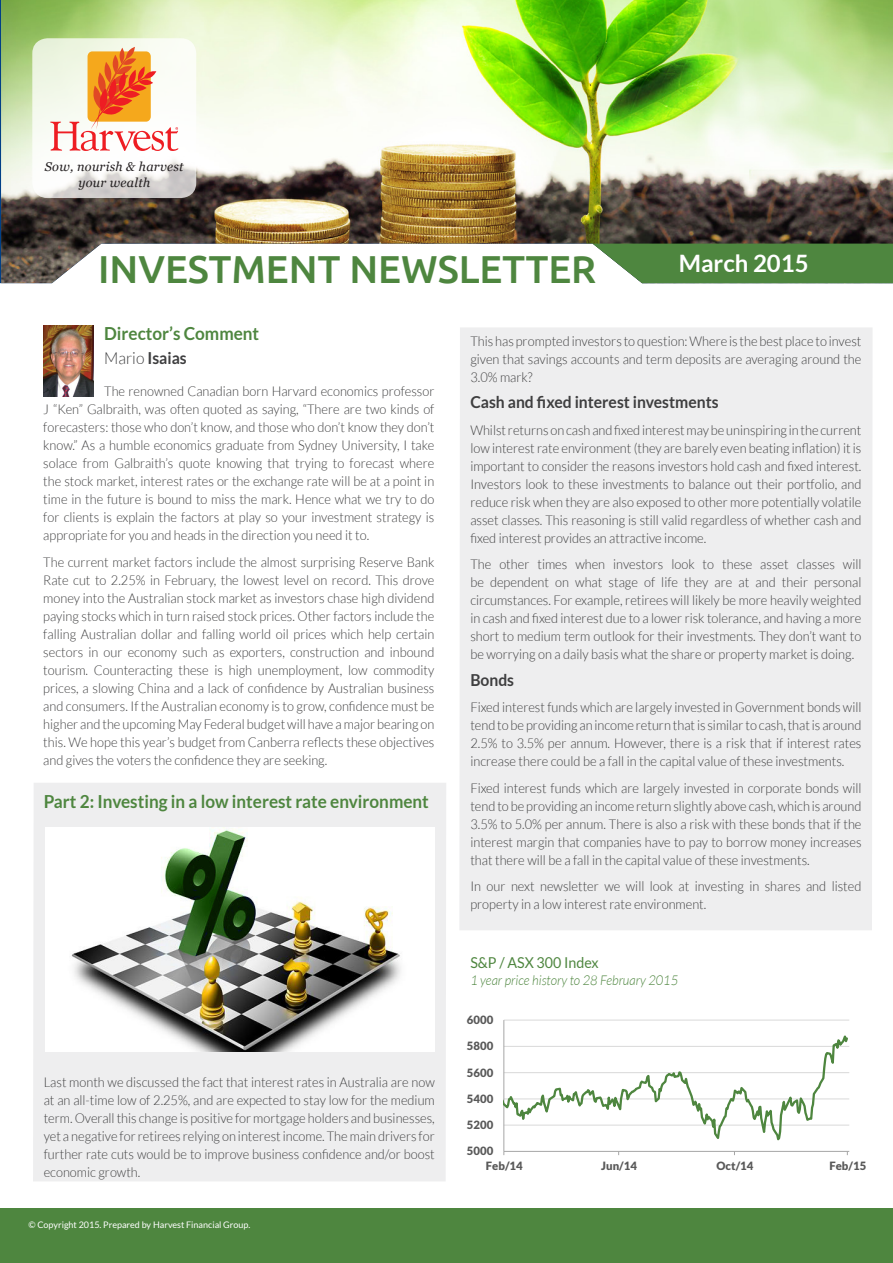
<style>
.page{position:relative;width:893px;height:1263px;background:#fff}
.page>*{position:absolute;margin:0;border:0;box-sizing:border-box;transform-origin:0 0}
.t1{font:500 39px "Ubuntu";color:#4e863f}
.t2{font:700 24px "Lato";color:#fff}
.t3{font:700 18px "Lato";color:#4e863f;scale:.95 1}
.t4{font:700 16.5px "Lato";color:#3e3e3f;scale:.95 1}
.t5{font:15px "Lato";color:#4e863f;scale:.95 1}
.t6{font:300 13.5px/18px "Lato";color:#3e3e3f;text-align:justify;scale:.95 1}
.t7{font:italic 300 13.5px "Lato";color:#4e863f;scale:.95 1}
.t8{font:italic 12.75px "Georgia";letter-spacing:.02em;color:#231f20}
.t9{font:900 11.4px "Lato";color:#595959}
.t10{font:9px "Lato";color:#fff}
.s1{font-weight:300}
</style>
<div class="page">
<div style="left:33px;top:783px;width:413px;height:398px;background:#eeeeef"></div>
<img style="left:1px;top:0;width:892px;height:283px">
<svg style="left:593px;top:244px;width:300px;height:39px;background:#5c8f4e"></svg>
<svg style="left:32px;top:38px;width:164px;height:160px;fill:#f9fbf5"></svg>
<svg style="left:50px;top:47px;width:128px;height:104px"></svg>
<div style="left:0;top:1209px;width:893px;height:54px;background:#4e863f"></div>
<div style="left:459px;top:328px;width:413px;height:602px;background:#eeeeef"></div>
<hr style="left:504px;top:1020px;width:345px;height:1px;background:#d9d9d9">
<hr style="left:503px;top:1020px;width:1px;height:131px;background:#a6a6a6">
<svg style="left:503px;top:1029px;width:347px;height:126px"></svg>
<img style="left:46px;top:827px;width:388px;height:224px">
<img style="left:43px;top:326px;width:51px;height:70px">
<p class="t8" style="left:45px;top:159px;width:140px">Sow, nourish &amp; harvest</p>
<p class="t8" style="left:78px;top:174px;width:73px">your wealth</p>
<p class="t1" style="left:98px;top:245px;width:500px">INVESTMENT NEWSLETTER</p>
<p class="t2" style="left:679px;top:250px;width:132px">March 2015</p>
<p class="t3" style="left:104px;top:323px;width:165px">Director’s Comment</p>
<p class="t4" style="left:104px;top:349px;width:88px"><span class="s1">Mario</span> Isaias</p>
<p class="t6" style="left:43px;top:383px;width:413px;text-indent:61px">The renowned Canadian born Harvard economics professor J “Ken” Galbraith, was often quoted as saying, “There are two kinds of forecasters: those who don’t know, and those who don’t know they don’t know.” As a humble economics graduate from Sydney University, I take solace from Galbraith’s quote knowing that trying to forecast where the stock market, interest rates or the exchange rate will be at a point in time in the future is bound to miss the mark. Hence what we try to do for clients is explain the factors at play so your investment strategy is appropriate for you and heads in the direction you need it to.</p>
<p class="t6" style="left:43px;top:553px;width:413px">The current market factors include the almost surprising Reserve Bank Rate cut to 2.25% in February, the lowest level on record. This drove money into the Australian stock market as investors chase high dividend paying stocks which in turn raised stock prices. Other factors include the falling Australian dollar and falling world oil prices which help certain sectors in our economy such as exporters, construction and inbound tourism. Counteracting these is high unemployment, low commodity prices, a slowing China and a lack of confidence by Australian business and consumers. If the Australian economy is to grow, confidence must be higher and the upcoming May Federal budget will have a major bearing on this. We hope this year’s budget from Canberra reflects these objectives and gives the voters the confidence they are seeking.</p>
<p class="t3" style="left:44px;top:791px;width:407px">Part 2: Investing in a low interest rate environment</p>
<p class="t6" style="left:44px;top:1073px;width:413px">Last month we discussed the fact that interest rates in Australia are now at an all-time low of 2.25%, and are expected to stay low for the medium term. Overall this change is positive for mortgage holders and businesses, yet a negative for retirees relying on interest income. The main drivers for further rate cuts would be to improve business confidence and/or boost economic growth.</p>
<p class="t10" style="left:29px;top:1220px;width:223px">© Copyright 2015. Prepared by Harvest Financial Group.</p>
<p class="t6" style="left:470px;top:332px;width:413px">This has prompted investors to question: Where is the best place to invest given that savings accounts and term deposits are averaging around the 3.0% mark?</p>
<p class="t4" style="left:470px;top:393px;width:263px">Cash and fixed interest investments</p>
<p class="t6" style="left:470px;top:421px;width:413px">Whilst returns on cash and fixed interest may be uninspiring in the current low interest rate environment (they are barely even beating inflation) it is important to consider the reasons investors hold cash and fixed interest.<br>Investors look to these investments to balance out their portfolio, and reduce risk when they are also exposed to other more potentially volatile asset classes. This reasoning is still valid regardless of whether cash and fixed interest provides an attractive income.</p>
<p class="t6" style="left:470px;top:555px;width:413px">The other times when investors look to these asset classes will be dependent on what stage of life they are at and their personal circumstances. For example, retirees will likely be more heavily weighted in cash and fixed interest due to a lower risk tolerance, and having a more short to medium term outlook for their investments. They don’t want to be worrying on a daily basis what the share or property market is doing.</p>
<p class="t4" style="left:470px;top:670px;width:48px">Bonds</p>
<p class="t6" style="left:470px;top:698px;width:413px">Fixed interest funds which are largely invested in Government bonds will tend to be providing an income return that is similar to cash, that is around 2.5% to 3.5% per annum. However, there is a risk that if interest rates increase there could be a fall in the capital value of these investments.</p>
<p class="t6" style="left:470px;top:779px;width:413px">Fixed interest funds which are largely invested in corporate bonds will tend to be providing an income return slightly above cash, which is around 3.5% to 5.0% per annum. There is also a risk with these bonds that if the interest margin that companies have to pay to borrow money increases that there will be a fall in the capital value of these investments.</p>
<p class="t6" style="left:470px;top:877px;width:413px">In our next newsletter we will look at investing in shares and listed property in a low interest rate environment.</p>
<p class="t5" style="left:470px;top:954px;width:137px">S&amp;P / ASX 300 Index</p>
<p class="t7" style="left:470px;top:973px;width:220px">1 year price history to 28 February 2015</p>
<p class="t9" style="left:467px;top:1013px;width:28px">6000</p>
<p class="t9" style="left:467px;top:1039px;width:28px">5800</p>
<p class="t9" style="left:467px;top:1066px;width:28px">5600</p>
<p class="t9" style="left:467px;top:1092px;width:28px">5400</p>
<p class="t9" style="left:467px;top:1118px;width:28px">5200</p>
<p class="t9" style="left:467px;top:1144px;width:28px">5000</p>
<p class="t9" style="left:486px;top:1159px;width:38px">Feb/14</p>
<p class="t9" style="left:601px;top:1159px;width:37px">Jun/14</p>
<p class="t9" style="left:716px;top:1159px;width:38px">Oct/14</p>
<p class="t9" style="left:829px;top:1159px;width:38px">Feb/15</p>
</div>
